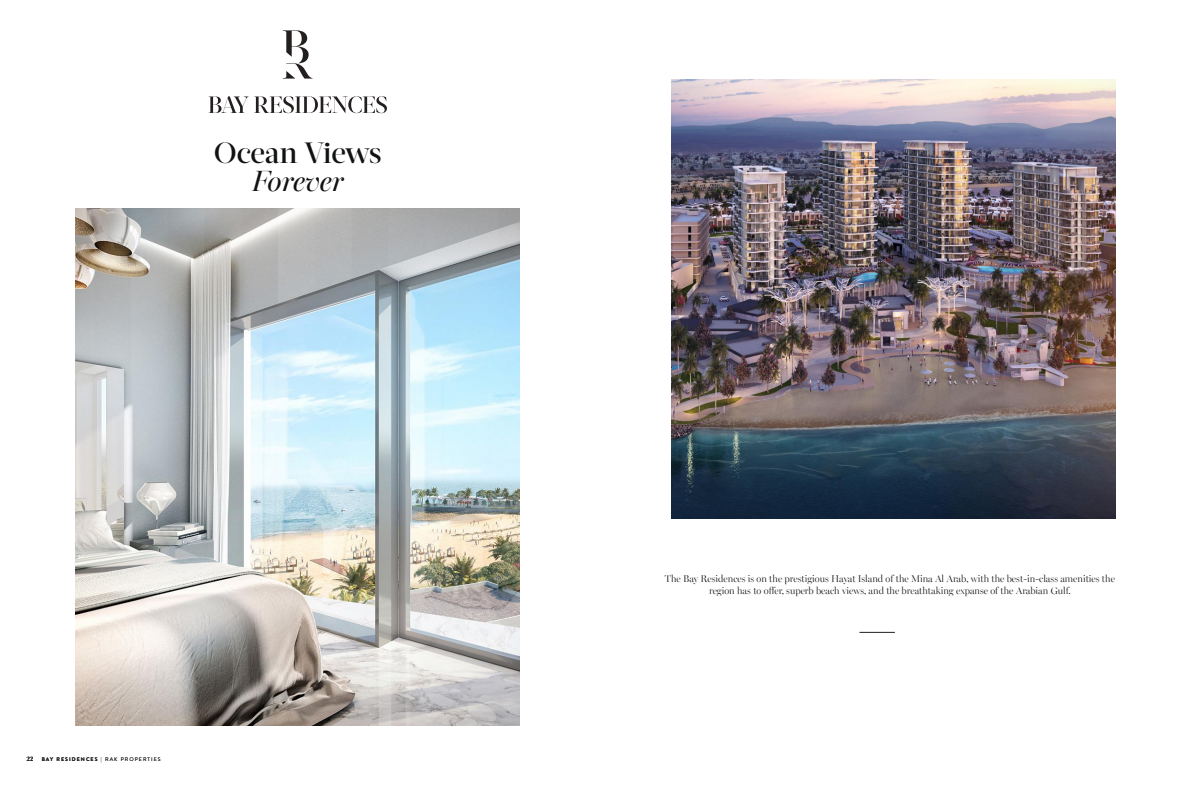
<style>
.page{position:relative;width:1191px;height:787px;background:#fff}
.page>*{position:absolute;margin:0;border:0;box-sizing:border-box;transform-origin:0 0}
.t1{font:500 29.25px "Acta Display";letter-spacing:-.015em;color:#111213}
.t2{font:italic 29.25px "Miller Banner";color:#111213}
.t3{font:300 9.75px/12px "Miller Banner";color:#111213;text-align:center}
.t4{font:700 6.75px "Acta Display";color:#241f1f}
.t5{font:700 5.25px "Brandon Grotesque";letter-spacing:.2em;color:#241f1f}
.t6{font:5.25px "Brandon Grotesque";letter-spacing:.2em;color:#241f1f}
.s1{font-weight:300}
</style>
<div class="page">
<img style="left:671px;top:79px;width:444px;height:439px">
<hr style="left:859px;top:632px;width:36px;height:1px;background:#241f1f">
<img style="left:76px;top:208px;width:444px;height:517px">
<svg style="left:208px;top:96px;width:179px;height:17px"></svg>
<svg style="left:283px;top:30px;width:29px;height:49px"></svg>
<h1 class="t1" style="left:214px;top:135px;width:169px">Ocean Views</h1>
<h1 class="t2" style="left:252px;top:163px;width:94px">Forever</h1>
<p class="t4" style="left:27px;top:754px;width:8px">22</p>
<p class="t5" style="left:42px;top:755px;width:62px">BAY RESIDENCES <span class="s1">|</span></p>
<p class="t6" style="left:105px;top:755px;width:57px">RAK PROPERTIES</p>
<p class="t3" style="left:665px;top:572px;width:451px">The Bay Residences is on the prestigious Hayat Island of the Mina Al Arab, with the best-in-class amenities the region has to offer, superb beach views, and the breathtaking expanse of the Arabian Gulf.</p>
</div>
